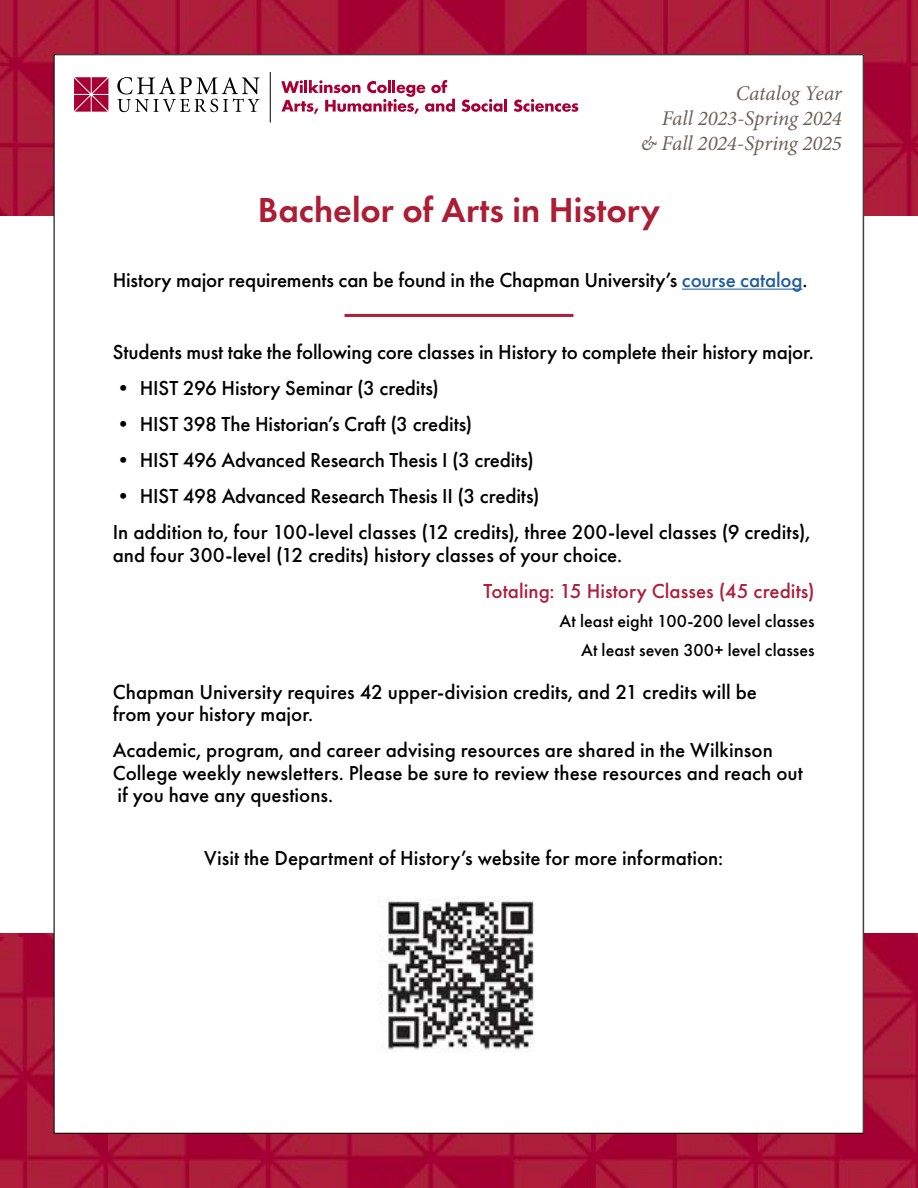
<style>
.page{position:relative;width:918px;height:1188px;background:#fff}
.page>*{position:absolute;margin:0;border:0;box-sizing:border-box;transform-origin:0 0}
.t1{font:600 36px "Futura PT";color:#ac1e36}
.t2{font:500 21px/22.5px "Futura PT";color:#000}
.t3{font:italic 21px/25.2px "Minion Pro";letter-spacing:-.005em;color:#6d625a;text-align:right}
.t4{font:500 21px "Futura PT";color:#ae1f3b}
.t5{font:500 18px/29.2px "Futura PT";letter-spacing:.005em;color:#000;text-align:right}
.s1{color:#215e9e}
</style>
<div class="page">
<img style="left:0;top:937px;width:918px;height:251px">
<img style="left:0;top:0;width:918px;height:216px">
<div style="left:54px;top:55px;width:809px;height:1078px;background:#fff"></div>
<svg style="left:117px;top:77px;width:143px;height:35px"></svg>
<svg style="left:74px;top:77px;width:34px;height:35px"></svg>
<hr style="left:270px;top:73px;width:1px;height:49px;background:#000">
<svg style="left:281px;top:80px;width:174px;height:34px"></svg>
<svg style="left:462px;top:99px;width:45px;height:13px"></svg>
<svg style="left:514px;top:99px;width:64px;height:13px"></svg>
<hr style="left:682px;top:289px;width:120px;height:1px;background:#215e9e">
<img style="left:379px;top:896px;width:155px;height:156px">
<hr style="left:345px;top:314px;width:228px;height:3px;background:#ae1f3b">
<p class="t3" style="left:641px;top:81px;width:203px">Catalog Year<br>Fall 2023-Spring 2024 &amp; Fall 2024-Spring 2025</p>
<h1 class="t1" style="left:258px;top:188px;width:404px">Bachelor of Arts in History</h1>
<p class="t2" style="left:113px;top:269px;width:696px">History major requirements can be found in the Chapman University’s <span class="s1">course catalog</span>.</p>
<p class="t2" style="left:113px;top:341px;width:703px">Students must take the following core classes in History to complete their history major.</p>
<p class="t2" style="left:113px;top:377px;width:328px">• HIST 296 History Seminar (3 credits)</p>
<p class="t2" style="left:113px;top:413px;width:361px">• HIST 398 The Historian’s Craft (3 credits)</p>
<p class="t2" style="left:113px;top:449px;width:423px">• HIST 496 Advanced Research Thesis I (3 credits)</p>
<p class="t2" style="left:113px;top:478px;width:699px;line-height:36px">• HIST 498 Advanced Research Thesis II (3 credits)<br>In addition to, four 100-level classes (12 credits), three 200-level classes (9 credits),</p>
<p class="t2" style="left:113px;top:543px;width:511px">and four 300-level (12 credits) history classes of your choice.</p>
<p class="t4" style="left:484px;top:578px;width:333px">Totaling: 15 History Classes (45 credits)</p>
<p class="t5" style="left:560px;top:606px;width:257px">At least eight 100-200 level classes<br>At least seven 300+ level classes</p>
<p class="t2" style="left:113px;top:681px;width:646px">Chapman University requires 42 upper-division credits, and 21 credits will be from your history major.</p>
<p class="t2" style="left:113px;top:739px;width:692px">Academic, program, and career advising resources are shared in the Wilkinson<br>College weekly newsletters. Please be sure to review these resources and reach out if you have any questions.</p>
<p class="t2" style="left:204px;top:847px;width:520px">Visit the Department of History’s website for more information:</p>
</div>
